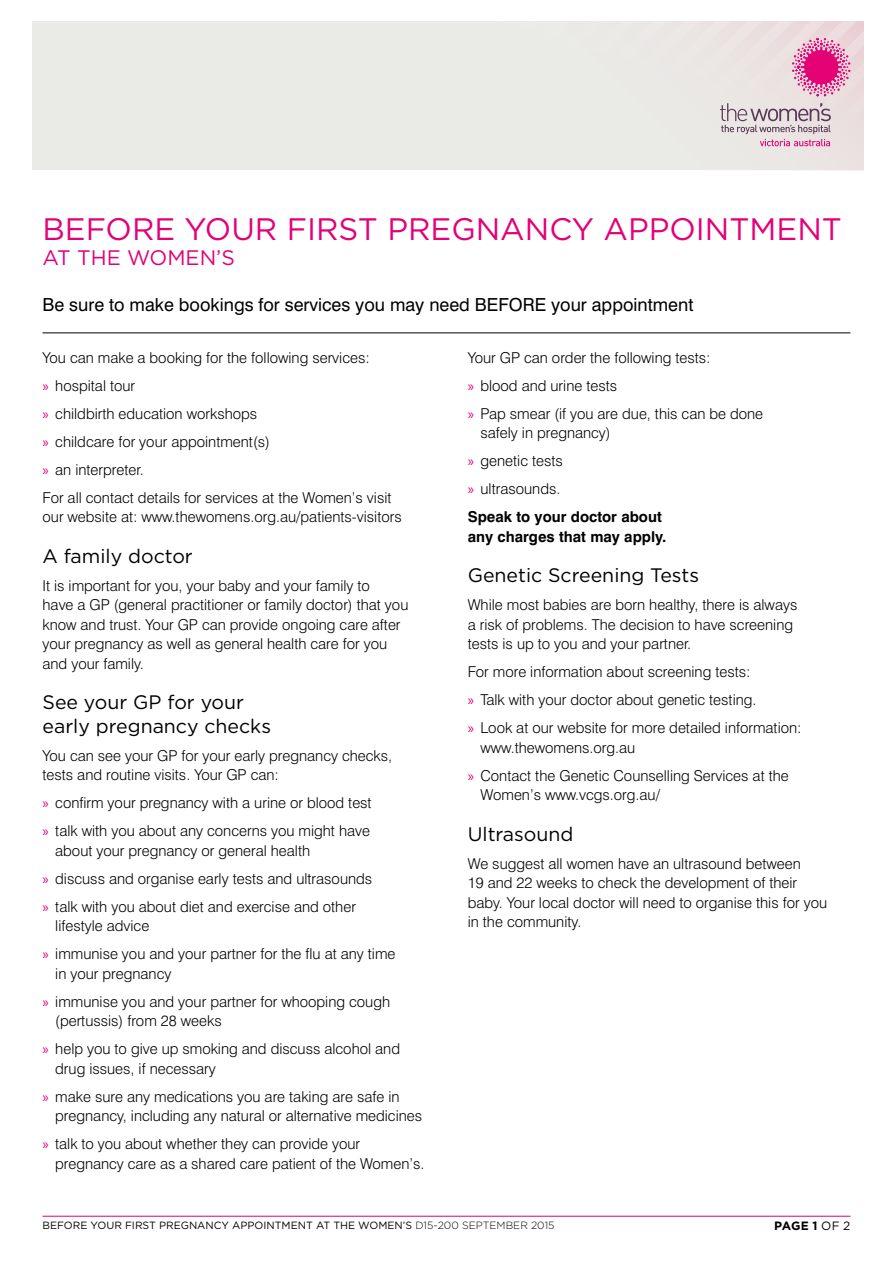
<style>
.page{position:relative;width:893px;height:1263px;background:#fff}
.page>*{position:absolute;margin:0;border:0;box-sizing:border-box;transform-origin:0 0}
.t1{font:31.05px "Gotham";color:#e20177}
.t2{font:21px "Gotham";color:#e20177}
.t3{font:19.5px/23.4px "Gotham";color:#000}
.t4{font:18px "Swiss 721 BT";color:#000}
.t5{font:300 15px/28px "Swiss 721 BT";color:#000}
.t6{font:700 15px "Swiss 721 BT";color:#000}
.t7{font:700 12px "Gotham";color:#000}
.t8{font:10.5px "Gotham";color:#000}
.s1{font-family:"Myriad Pro";font-weight:400;color:#e20177}
.s2{font-weight:700}
.s3{font-weight:300}
.s4{font-weight:400}
</style>
<div class="page">
<hr style="left:43px;top:1216px;width:807px;height:1px;background:#e20177">
<div style="left:30px;top:21px;width:833px;height:149px;background:#eaeae6"></div>
<svg style="left:720px;top:103px;width:111px;height:43px"></svg>
<svg style="left:792px;top:38px;width:58px;height:59px"></svg>
<hr style="left:43px;top:333px;width:807px;height:1px;background:#000">
<h1 class="t1" style="left:43px;top:212px;width:801px">BEFORE YOUR FIRST PREGNANCY APPOINTMENT</h1>
<h2 class="t2" style="left:43px;top:246px;width:194px">AT THE WOMEN’S</h2>
<p class="t4" style="left:43px;top:294px;width:652px">Be sure to make bookings for services you may need BEFORE your appointment</p>
<p class="t5" style="left:43px;top:343px;width:350px">You can make a booking for the following services:<br><span class="s1">»</span> hospital tour<br><span class="s1">»</span> childbirth education workshops<br><span class="s1">»</span> childcare for your appointment(s)<br><span class="s1">»</span> an interpreter.<br>For all contact details for services at the Women’s visit</p>
<p class="t5" style="left:43px;top:503px;width:361px">our website at: www.thewomens.org.au/patients-visitors</p>
<h3 class="t3" style="left:43px;top:544px;width:152px">A family doctor</h3>
<p class="t5" style="left:43px;top:575px;width:367px;line-height:19.5px">It is important for you, your baby and your family to<br>have a GP (general practitioner or family doctor) that you know and trust. Your GP can provide ongoing care after your pregnancy as well as general health care for you and your family.</p>
<h3 class="t3" style="left:43px;top:690px;width:230px">See your GP for your early pregnancy checks</h3>
<p class="t5" style="left:43px;top:745px;width:351px;line-height:19.5px">You can see your GP for your early pregnancy checks, tests and routine visits. Your GP can:</p>
<p class="t5" style="left:43px;top:789px;width:331px"><span class="s1">»</span> confirm your pregnancy with a urine or blood test <span class="s1">»</span> talk with you about any concerns you might have</p>
<p class="t5" style="left:43px;top:836px;width:331px;text-indent:13px">about your pregnancy or general health<br><span class="s1">»</span> discuss and organise early tests and ultrasounds <span class="s1">»</span> talk with you about diet and exercise and other</p>
<p class="t5" style="left:43px;top:912px;width:354px;text-indent:13px">lifestyle advice<br><span class="s1">»</span> immunise you and your partner for the flu at any time</p>
<p class="t5" style="left:43px;top:959px;width:349px;text-indent:13px">in your pregnancy<br><span class="s1">»</span> immunise you and your partner for whooping cough</p>
<p class="t5" style="left:43px;top:1007px;width:359px;text-indent:13px">(pertussis) from 28 weeks<br><span class="s1">»</span> help you to give up smoking and discuss alcohol and</p>
<p class="t5" style="left:43px;top:1054px;width:358px;text-indent:13px">drug issues, if necessary<br><span class="s1">»</span> make sure any medications you are taking are safe in</p>
<p class="t5" style="left:43px;top:1102px;width:381px;text-indent:13px">pregnancy, including any natural or alternative medicines <span class="s1">»</span> talk to you about whether they can provide your</p>
<p class="t5" style="left:55px;top:1149px;width:371px">pregnancy care as a shared care patient of the Women’s.</p>
<p class="t5" style="left:468px;top:343px;width:297px">Your GP can order the following tests:<br><span class="s1">»</span> blood and urine tests<br><span class="s1">»</span> Pap smear (if you are due, this can be done</p>
<p class="t5" style="left:468px;top:419px;width:196px;text-indent:13px">safely in pregnancy)<br><span class="s1">»</span> genetic tests<br><span class="s1">»</span> ultrasounds.<br><span class="s2">Speak to your doctor about</span></p>
<p class="t6" style="left:468px;top:527px;width:200px">any charges that may apply.</p>
<h3 class="t3" style="left:468px;top:563px;width:233px">Genetic Screening Tests</h3>
<p class="t5" style="left:468px;top:595px;width:331px;line-height:19.5px">While most babies are born healthy, there is always a risk of problems. The decision to have screening tests is up to you and your partner.</p>
<p class="t5" style="left:468px;top:658px;width:335px">For more information about screening tests:<br><span class="s1">»</span> Talk with your doctor about genetic testing.<br><span class="s1">»</span> Look at our website for more detailed information:</p>
<p class="t5" style="left:468px;top:733px;width:323px;text-indent:13px">www.thewomens.org.au<br><span class="s1">»</span> Contact the Genetic Counselling Services at the</p>
<p class="t5" style="left:480px;top:781px;width:181px">Women’s www.vcgs.org.au/</p>
<h3 class="t3" style="left:468px;top:822px;width:107px">Ultrasound</h3>
<p class="t5" style="left:468px;top:853px;width:361px;line-height:19.5px">We suggest all women have an ultrasound between<br>19 and 22 weeks to check the development of their baby. Your local doctor will need to organise this for you in the community.</p>
<p class="t8" style="left:43px;top:1219px;width:513px">BEFORE YOUR FIRST PREGNANCY APPOINTMENT AT THE WOMEN’S <span class="s3">D15-200 SEPTEMBER 2015</span></p>
<p class="t7" style="left:774px;top:1218px;width:78px">PAGE 1 <span class="s4">OF 2</span></p>
</div>
